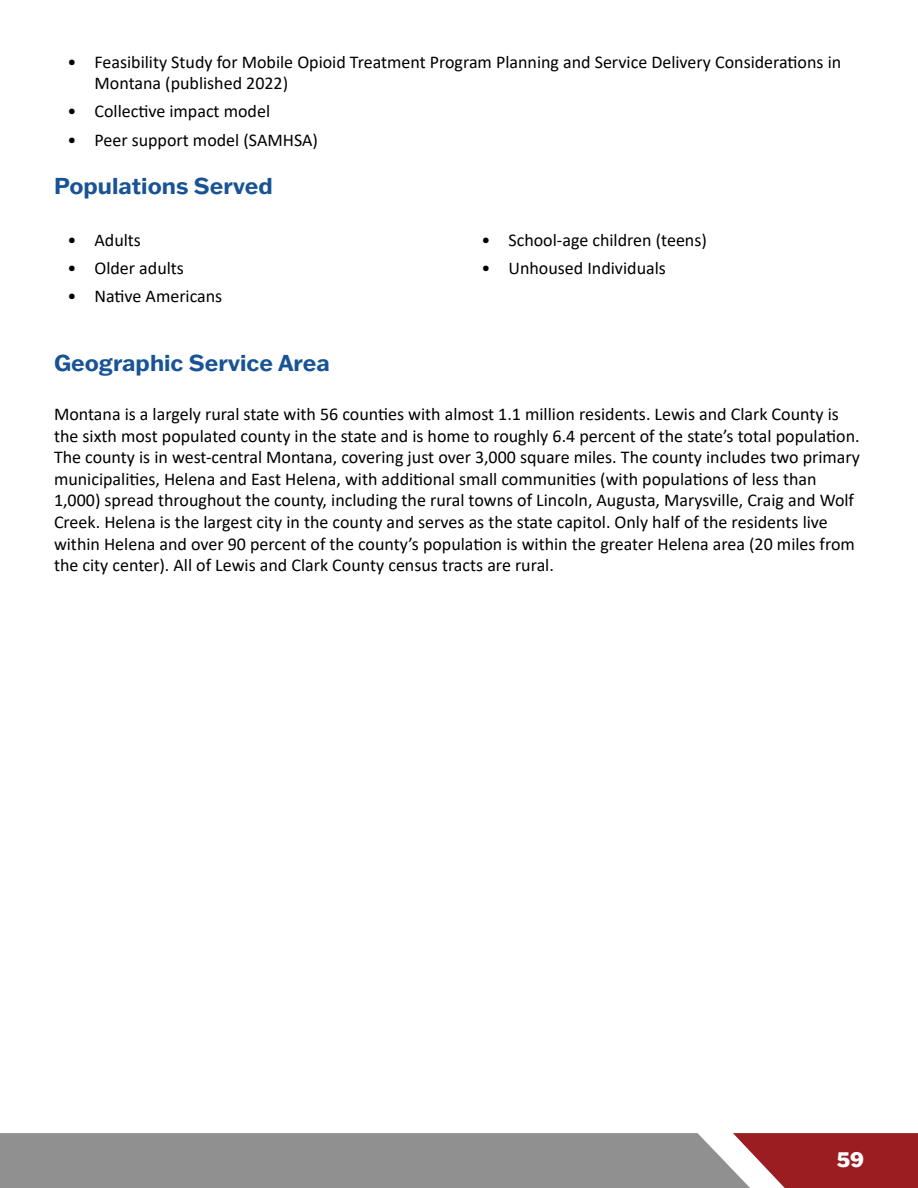
<style>
.page{position:relative;width:918px;height:1188px;background:#fff}
.page>*{position:absolute;margin:0;border:0;box-sizing:border-box;transform-origin:0 0}
.t1{font:700 22.5px "Franklin Gothic ATF";color:#185495}
.t2{font:800 21px "Franklin Gothic ATF";color:#fff}
.Body{font:18px/21.6px "Calibri";color:#000}
</style>
<div class="page">
<svg style="left:0;top:1133px;width:918px;height:55px;background:#978082"></svg>
<p class="Body" style="left:94px;top:50px;width:748px;text-indent:-27px">• Feasibility Study for Mobile Opioid Treatment Program Planning and Service Delivery Considerations in<br>Montana (published 2022)</p>
<p class="Body" style="left:68px;top:100px;width:204px">• Collective impact model</p>
<p class="Body" style="left:68px;top:129px;width:252px">• Peer support model (SAMHSA)</p>
<h2 class="t1" style="left:54px;top:171px;width:220px">Populations Served</h2>
<p class="Body" style="left:68px;top:228px;width:75px">• Adults</p>
<p class="Body" style="left:68px;top:257px;width:118px">• Older adults</p>
<p class="Body" style="left:68px;top:285px;width:156px">• Native Americans</p>
<p class="Body" style="left:482px;top:228px;width:227px">• School-age children (teens)</p>
<p class="Body" style="left:482px;top:257px;width:186px">• Unhoused Individuals</p>
<h2 class="t1" style="left:54px;top:348px;width:277px">Geographic Service Area</h2>
<p class="Body" style="left:54px;top:403px;width:808px">Montana is a largely rural state with 56 counties with almost 1.1 million residents. Lewis and Clark County is the sixth most populated county in the state and is home to roughly 6.4 percent of the state’s total population.<br>The county is in west-central Montana, covering just over 3,000 square miles. The county includes two primary municipalities, Helena and East Helena, with additional small communities (with populations of less than 1,000) spread throughout the county, including the rural towns of Lincoln, Augusta, Marysville, Craig and Wolf Creek. Helena is the largest city in the county and serves as the state capitol. Only half of the residents live within Helena and over 90 percent of the county’s population is within the greater Helena area (20 miles from the city center). All of Lewis and Clark County census tracts are rural.</p>
<p class="t2" style="left:837px;top:1145px;width:29px">59</p>
</div>
